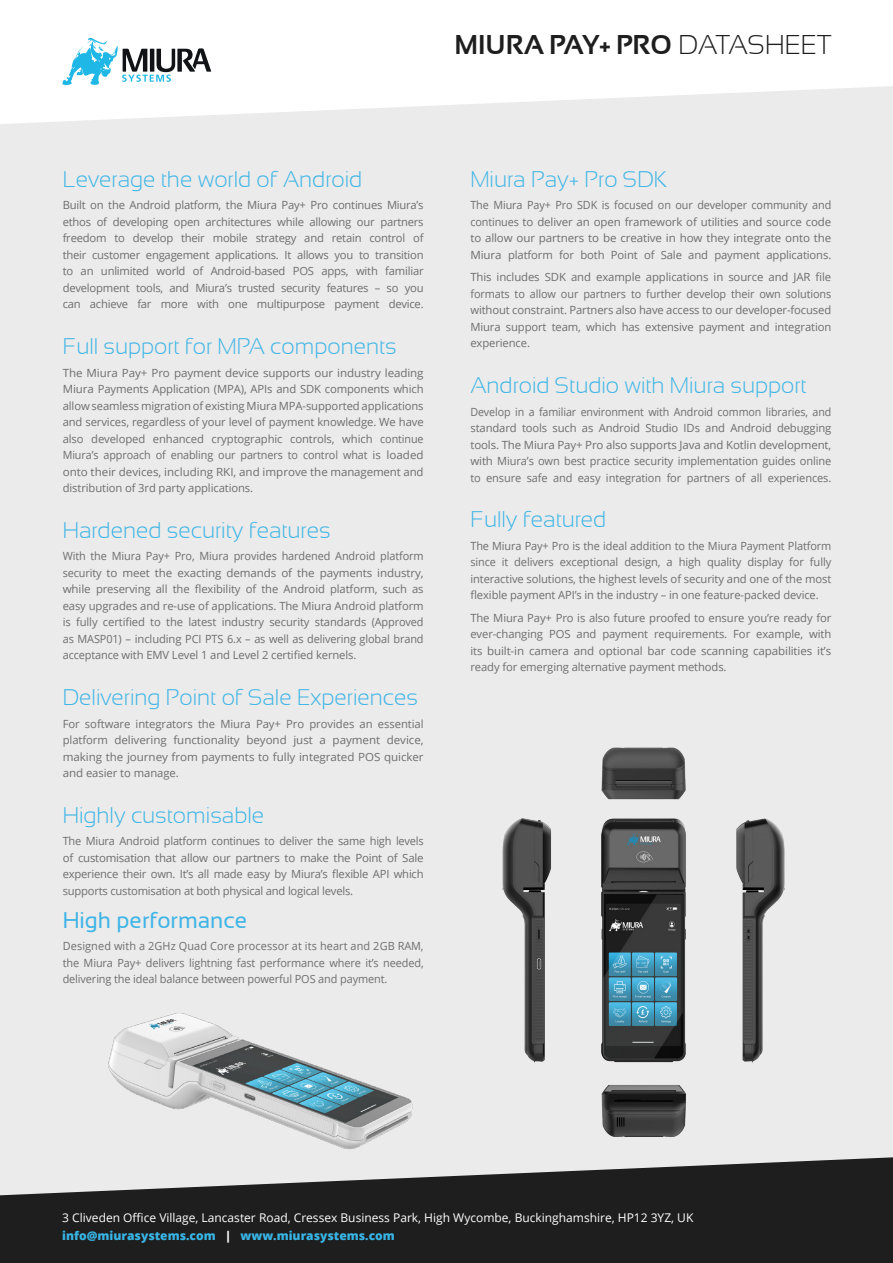
<style>
.page{position:relative;width:893px;height:1263px;background:#fff}
.page>*{position:absolute;margin:0;border:0;box-sizing:border-box;transform-origin:0 0}
.t1{font:700 27px "Sansation";color:#1e1e1e}
.t2{font:300 22.5px "Sansation";color:#40b5e6}
.Para{font:22.5px "Sansation";color:#40b5e6}
.t3{font:12px "Open Sans";color:#fff}
.t4{font:800 12px "Open Sans";color:#38b5e6}
.Para-2{font:11.25px/16.5px "Open Sans";letter-spacing:-.01em;color:#6e6e6e;text-align:justify}
.Para-3{font:11.25px/16.5px "Open Sans";letter-spacing:-.01em;color:#6e6e6e;text-align:justify;scale:.95 1}
.Para-4{font:11.25px/16.5px "Open Sans";letter-spacing:-.01em;color:#6e6e6e;text-align:justify;scale:.96 1}
.s1{font-weight:300}
.s2{color:#fff}
</style>
<div class="page">
<div style="left:0;top:86px;width:893px;height:1071px;background:#ebebeb"></div>
<svg style="left:0;top:1157px;width:893px;height:106px;background:#2f2f2f"></svg>
<svg style="left:62px;top:38px;width:149px;height:47px"></svg>
<img style="left:481px;top:729px;width:329px;height:425px">
<img style="left:71px;top:979px;width:382px;height:216px">
<p class="t1" style="left:454px;top:30px;width:378px">MIURA PAY+ PRO <span class="s1">DATASHEET</span></p>
<h1 class="t2" style="left:63px;top:167px;width:301px">Leverage the world of Android</h1>
<p class="Para-2" style="left:63px;top:197px;width:362px">Built on the Android platform, the Miura Pay+ Pro continues Miura’s ethos of developing open architectures while allowing our partners freedom to develop their mobile strategy and retain control of their customer engagement applications. It allows you to transition to an unlimited world of Android-based POS apps, with familiar development tools, and Miura’s trusted security features – so you can achieve far more with one multipurpose payment device.</p>
<h1 class="t2" style="left:63px;top:334px;width:336px">Full support for MPA components</h1>
<p class="Para-2" style="left:63px;top:364px;width:362px">The Miura Pay+ Pro payment device supports our industry leading Miura Payments Application (MPA), APIs and SDK components which allow seamless migration of existing Miura MPA-supported applications and services, regardless of your level of payment knowledge. We have also developed enhanced cryptographic controls, which continue Miura’s approach of enabling our partners to control what is loaded onto their devices, including RKI, and improve the management and distribution of 3rd party applications.</p>
<h1 class="t2" style="left:63px;top:518px;width:269px">Hardened security features</h1>
<p class="Para-2" style="left:63px;top:548px;width:362px">With the Miura Pay+ Pro, Miura provides hardened Android platform security to meet the exacting demands of the payments industry, while preserving all the flexibility of the Android platform, such as easy upgrades and re-use of applications. The Miura Android platform is fully certified to the latest industry security standards (Approved as MASP01) – including PCI PTS 6.x – as well as delivering global brand acceptance with EMV Level 1 and Level 2 certified kernels.</p>
<h1 class="t2" style="left:63px;top:685px;width:357px">Delivering Point of Sale Experiences</h1>
<p class="Para-2" style="left:63px;top:715px;width:362px">For software integrators the Miura Pay+ Pro provides an essential platform delivering functionality beyond just a payment device, making the journey from payments to fully integrated POS quicker and easier to manage.</p>
<h1 class="t2" style="left:63px;top:803px;width:203px">Highly customisable</h1>
<p class="Para-2" style="left:63px;top:833px;width:362px">The Miura Android platform continues to deliver the same high levels of customisation that allow our partners to make the Point of Sale experience their own. It’s all made easy by Miura’s flexible API which supports customisation at both physical and logical levels.</p>
<p class="Para" style="left:63px;top:908px;width:186px">High performance</p>
<p class="Para-2" style="left:63px;top:938px;width:362px">Designed with a 2GHz Quad Core processor at its heart and 2GB RAM, the Miura Pay+ delivers lightning fast performance where it’s needed, delivering the ideal balance between powerful POS and payment.</p>
<h1 class="t2" style="left:470px;top:167px;width:199px">Miura Pay+ Pro SDK</h1>
<p class="Para-4" style="left:470px;top:197px;width:377px">The Miura Pay+ Pro SDK is focused on our developer community and continues to deliver an open framework of utilities and source code to allow our partners to be creative in how they integrate onto the Miura platform for both Point of Sale and payment applications.</p>
<p class="Para-2" style="left:470px;top:269px;width:362px">This includes SDK and example applications in source and JAR file formats to allow our partners to further develop their own solutions without constraint. Partners also have access to our developer-focused Miura support team, which has extensive payment and integration experience.</p>
<h1 class="t2" style="left:470px;top:373px;width:338px">Android Studio with Miura support</h1>
<p class="Para-3" style="left:470px;top:403px;width:381px">Develop in a familiar environment with Android common libraries, and standard tools such as Android Studio IDs and Android debugging tools. The Miura Pay+ Pro also supports Java and Kotlin development, with Miura’s own best practice security implementation guides online to ensure safe and easy integration for partners of all experiences.</p>
<h1 class="t2" style="left:470px;top:507px;width:137px">Fully featured</h1>
<p class="Para-2" style="left:470px;top:537px;width:362px">The Miura Pay+ Pro is the ideal addition to the Miura Payment Platform since it delivers exceptional design, a high quality display for fully interactive solutions, the highest levels of security and one of the most flexible payment API’s in the industry – in one feature-packed device.</p>
<p class="Para-2" style="left:470px;top:609px;width:362px">The Miura Pay+ Pro is also future proofed to ensure you’re ready for ever-changing POS and payment requirements. For example, with its built-in camera and optional bar code scanning capabilities it’s ready for emerging alternative payment methods.</p>
<p class="t3" style="left:62px;top:1209px;width:633px">3 Cliveden Office Village, Lancaster Road, Cressex Business Park, High Wycombe, Buckinghamshire, HP12 3YZ, UK</p>
<p class="t4" style="left:62px;top:1226px;width:334px">info@miurasystems.com <span class="s2">|</span> www.miurasystems.com</p>
</div>
